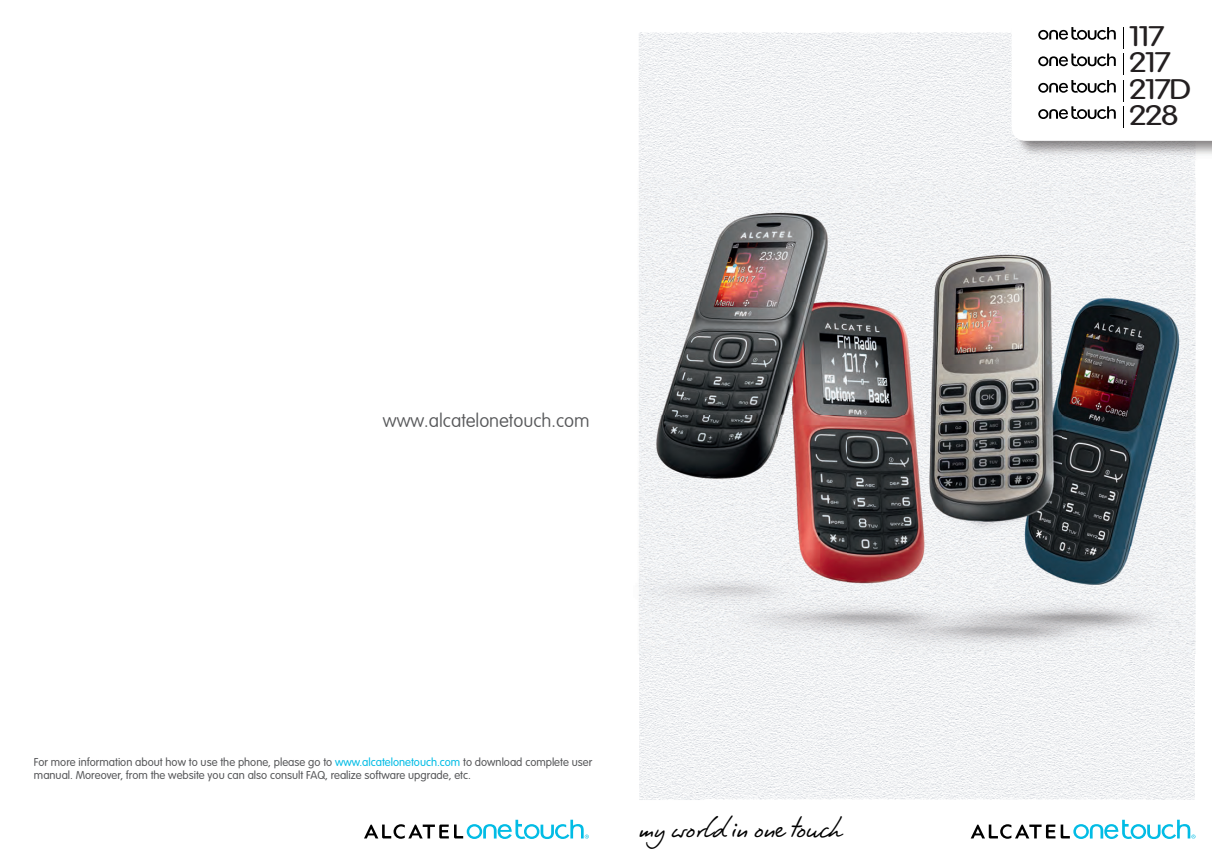
<style>
.page{position:relative;width:1212px;height:862px;background:#fff}
.page>*{position:absolute;margin:0;border:0;box-sizing:border-box;transform-origin:0 0}
.t1{font:30.15px "PT Script Zephyr";color:#000}
.t2{font:300 27.9px/26.3px "VAG Rounded";letter-spacing:-.075em;color:#231f20;scale:1.25 1}
.t3{font:100 18.68px "VAG Rounded Light S Si";color:#57585a}
.t4{font:300 11.25px/13.5px "VAG Rounded";color:#57585a}
.s1{color:#02bce5}
</style>
<div class="page">
<img style="left:638px;top:32px;width:434px;height:146px">
<img style="left:1072px;top:160px;width:123px;height:18px">
<img style="left:559px;top:653px;width:145px;height:186px">
<img style="left:1147px;top:653px;width:49px;height:186px">
<img style="left:704px;top:653px;width:443px;height:186px">
<svg style="left:971px;top:823px;width:84px;height:15px"></svg>
<svg style="left:1061px;top:819px;width:134px;height:19px"></svg>
<svg style="left:364px;top:819px;width:225px;height:19px"></svg>
<img style="left:638px;top:178px;width:558px;height:475px">
<img style="left:1011px;top:141px;width:201px;height:19px">
<svg style="left:1011px;top:27px;width:201px;height:114px"></svg>
<h3 class="t3" style="left:383px;top:412px;width:208px">www.alcatelonetouch.com</h3>
<p class="t4" style="left:34px;top:755px;width:560px">For more information about how to use the phone, please go to <span class="s1">www.alcatelonetouch.com</span> to download complete user manual. Moreover, from the website you can also consult FAQ, realize software upgrade, etc.</p>
<h1 class="t1" style="left:639px;top:812px;width:204px">my world in one touch</h1>
<h2 class="t2" style="left:1128px;top:25px;width:51px">117<br>217<br>217D<br>228</h2>
</div>
